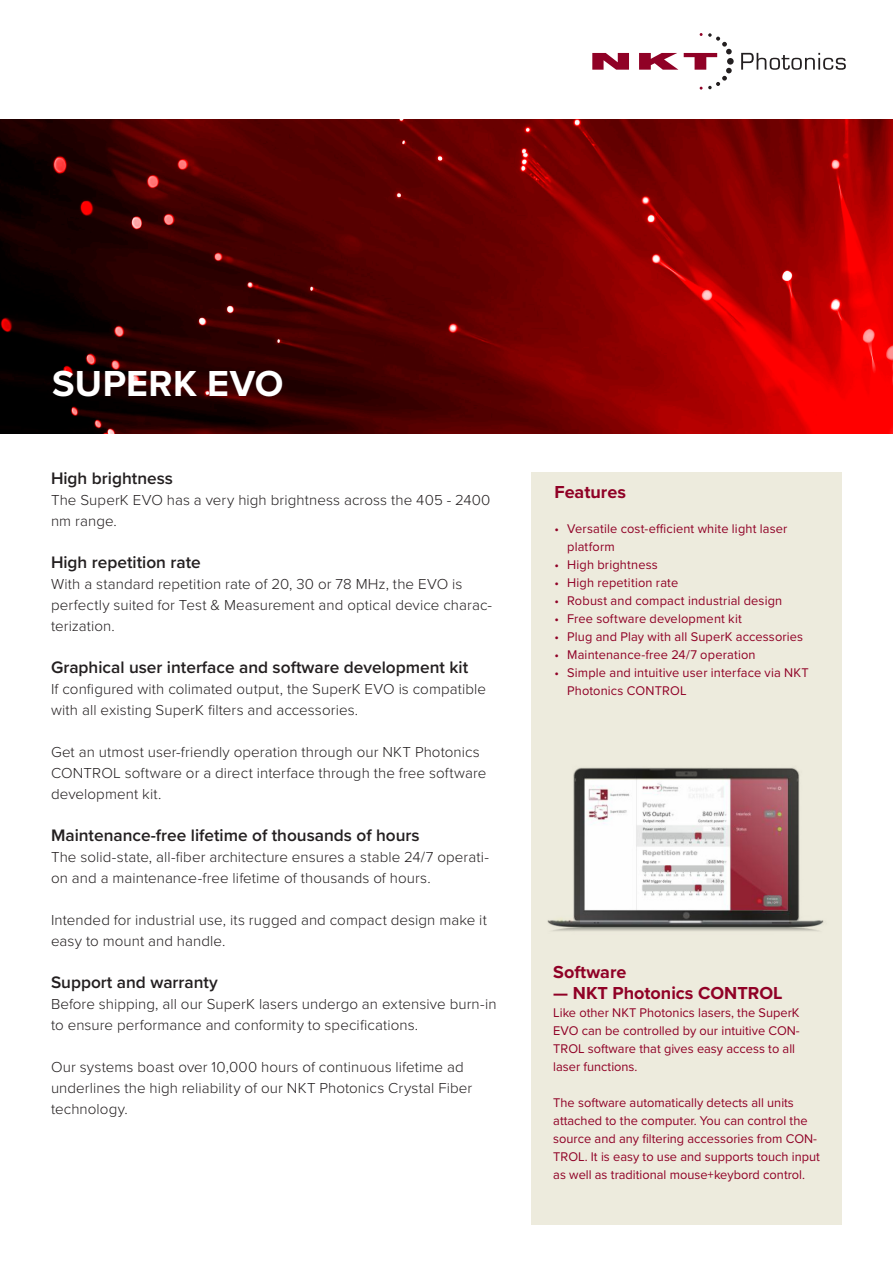
<style>
.page{position:relative;width:893px;height:1263px;background:#fff}
.page>*{position:absolute;margin:0;border:0;box-sizing:border-box;transform-origin:0 0}
.t1{font:700 37.5px "Proxima Nova";letter-spacing:.01em;color:#fff}
.t2{font:700 18px "Proxima Nova";color:#900126}
.t3{font:600 17.25px "Proxima Nova";color:#231f20}
.t4{font:300 15px/21px "Proxima Nova";letter-spacing:.005em;color:#231f20}
.t5{font:13.05px/18px "Proxima Nova";color:#900126}
</style>
<div class="page">
<img style="left:0;top:119px;width:893px;height:315px">
<svg style="left:741px;top:53px;width:105px;height:17px"></svg>
<svg style="left:592px;top:33px;width:142px;height:57px"></svg>
<div style="left:531px;top:472px;width:311px;height:346px;background:#edebdd"></div>
<div style="left:531px;top:737px;width:311px;height:488px;background:#edebdd"></div>
<img style="left:547px;top:767px;width:277px;height:164px">
<p class="t1" style="left:52px;top:355px;width:233px">SUPERK EVO</p>
<p class="t3" style="left:51px;top:465px;width:124px">High brightness</p>
<p class="t4" style="left:51px;top:488px;width:441px">The SuperK EVO has a very high brightness across the 405 - 2400 nm range.</p>
<p class="t3" style="left:51px;top:549px;width:151px">High repetition rate</p>
<p class="t4" style="left:51px;top:572px;width:442px">With a standard repetition rate of 20, 30 or 78 MHz, the EVO is perfectly suited for Test &amp; Measurement and optical device charac&shy;terization.</p>
<p class="t3" style="left:51px;top:654px;width:419px">Graphical user interface and software development kit</p>
<p class="t4" style="left:51px;top:677px;width:437px">If configured with colimated output, the SuperK EVO is compatible with all existing SuperK filters and accessories.</p>
<p class="t4" style="left:51px;top:740px;width:437px">Get an utmost user-friendly operation through our NKT Photonics<br>CONTROL software or a direct interface through the free software development kit.</p>
<p class="t3" style="left:51px;top:822px;width:370px">Maintenance-free lifetime of thousands of hours</p>
<p class="t4" style="left:51px;top:845px;width:439px">The solid-state, all-fiber architecture ensures a stable 24/7 operati&shy;on and a maintenance-free lifetime of thousands of hours.</p>
<p class="t4" style="left:51px;top:908px;width:437px">Intended for industrial use, its rugged and compact design make it easy to mount and handle.</p>
<p class="t3" style="left:51px;top:969px;width:168px">Support and warranty</p>
<p class="t4" style="left:51px;top:992px;width:447px">Before shipping, all our SuperK lasers undergo an extensive burn-in to ensure performance and conformity to specifications.</p>
<p class="t4" style="left:51px;top:1055px;width:423px">Our systems boast over 10,000 hours of continuous lifetime ad underlines the high reliability of our NKT Photonics Crystal Fiber technology.</p>
<p class="t2" style="left:554px;top:479px;width:73px">Features</p>
<p class="t5" style="left:567px;top:519px;width:222px;text-indent:-13px">• Versatile cost-efficient white light laser platform</p>
<p class="t5" style="left:554px;top:555px;width:105px">• High brightness</p>
<p class="t5" style="left:554px;top:573px;width:125px">• High repetition rate</p>
<p class="t5" style="left:554px;top:591px;width:229px">• Robust and compact industrial design</p>
<p class="t5" style="left:554px;top:609px;width:189px">• Free software development kit</p>
<p class="t5" style="left:554px;top:627px;width:250px">• Plug and Play with all SuperK accessories</p>
<p class="t5" style="left:554px;top:645px;width:203px">• Maintenance-free 24/7 operation</p>
<p class="t5" style="left:567px;top:663px;width:243px;text-indent:-13px">• Simple and intuitive user interface via NKT<br>Photonics CONTROL</p>
<p class="t2" style="left:553px;top:959px;width:75px">Software</p>
<p class="t2" style="left:553px;top:980px;width:231px">— NKT Photonics CONTROL</p>
<p class="t5" style="left:553px;top:1003px;width:248px">Like other NKT Photonics lasers, the SuperK EVO can be controlled by our intuitive CON-TROL software that gives easy access to all laser functions.</p>
<p class="t5" style="left:553px;top:1093px;width:268px">The software automatically detects all units attached to the computer. You can control the source and any filtering accessories from CON-TROL. It is easy to use and supports touch input as well as traditional mouse+keybord control.</p>
</div>
